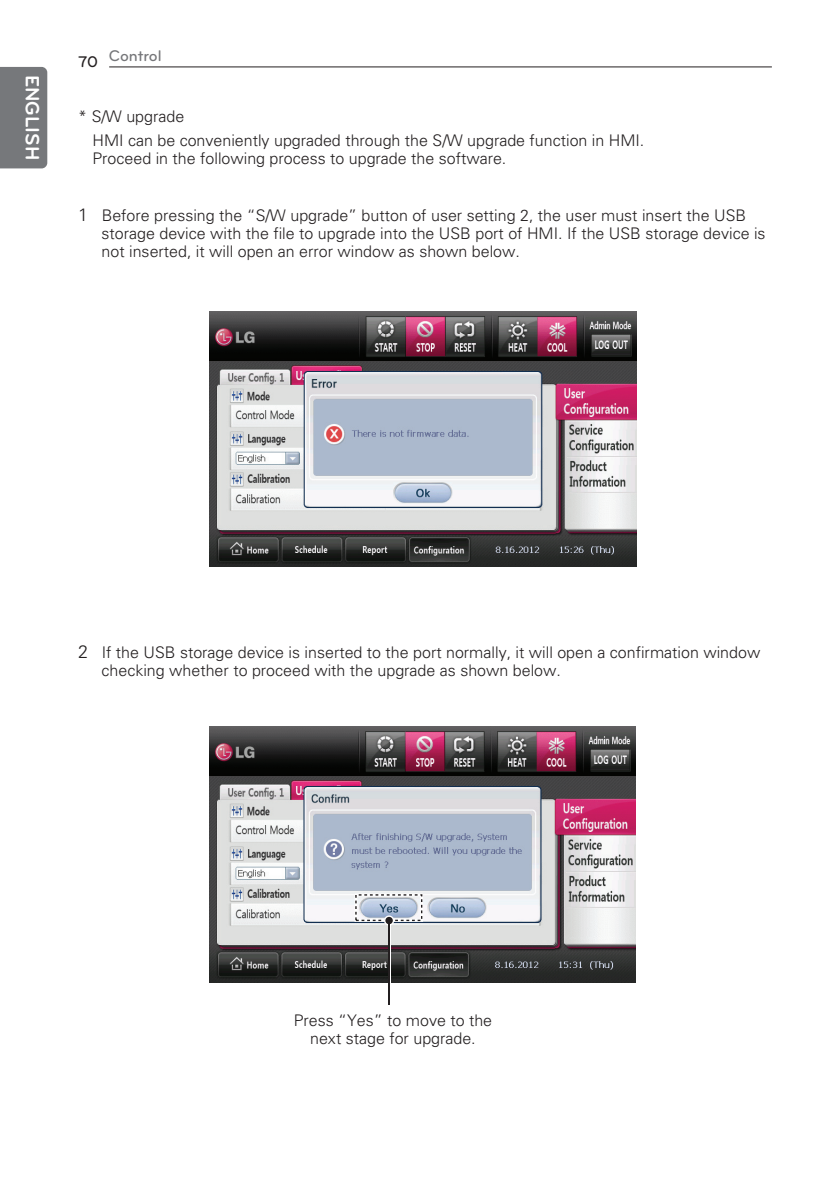
<style>
.page{position:relative;width:840px;height:1191px;background:#fff}
.page>*{position:absolute;margin:0;border:0;box-sizing:border-box;transform-origin:0 0}
.t1{font:700 20px "Bryant LG";color:#fff}
.t2{font:300 16px/18px "Univers";color:#231f20}
.t3{font:500 16px "Bryant LG";color:#757679}
.t4{font:500 16px "Bryant LG";color:#231f20}
.s1{font-size:18px}
</style>
<div class="page">
<hr style="left:109px;top:67px;width:662px;height:1px;background:#231f20">
<div style="left:0;top:67px;width:47px;height:101px;background:#76787b"></div>
<div style="left:19px;top:68px;width:26px;height:98px;background:#76787b"></div>
<img style="left:210px;top:311px;width:426px;height:256px">
<img style="left:209px;top:726px;width:426px;height:256px">
<svg style="left:354px;top:893px;width:69px;height:32px"></svg>
<hr style="left:387px;top:924px;width:3px;height:81px;background:#fff">
<hr style="left:388px;top:923px;width:2px;height:82px;background:#231f20">
<p class="t1" style="left:39px;top:75px;width:87px;rotate:90deg">ENGLISH</p>
<p class="t4" style="left:78px;top:56px;width:21px">70</p>
<p class="t3" style="left:109px;top:51px;width:54px">Control</p>
<p class="t2" style="left:92px;top:106px;width:553px;line-height:23.6px;text-indent:-14px">* S/W upgrade<br>HMI can be conveniently upgraded through the S/W upgrade function in HMI.</p>
<p class="t2" style="left:92px;top:150px;width:415px">Proceed in the following process to upgrade the software.</p>
<p class="t2" style="left:101px;top:208px;width:665px;text-indent:-23px"><span class="s1">1</span> Before pressing the “S/W upgrade” button of user setting 2, the user must insert the USB storage device with the file to upgrade into the USB port of HMI. If the USB storage device is not inserted, it will open an error window as shown below.</p>
<p class="t2" style="left:101px;top:645px;width:660px;text-indent:-23px"><span class="s1">2</span> If the USB storage device is inserted to the port normally, it will open a confirmation window checking whether to proceed with the upgrade as shown below.</p>
<p class="t2" style="left:293px;top:1012px;width:200px;text-align:center">Press “Yes” to move to the next stage for upgrade.</p>
</div>
